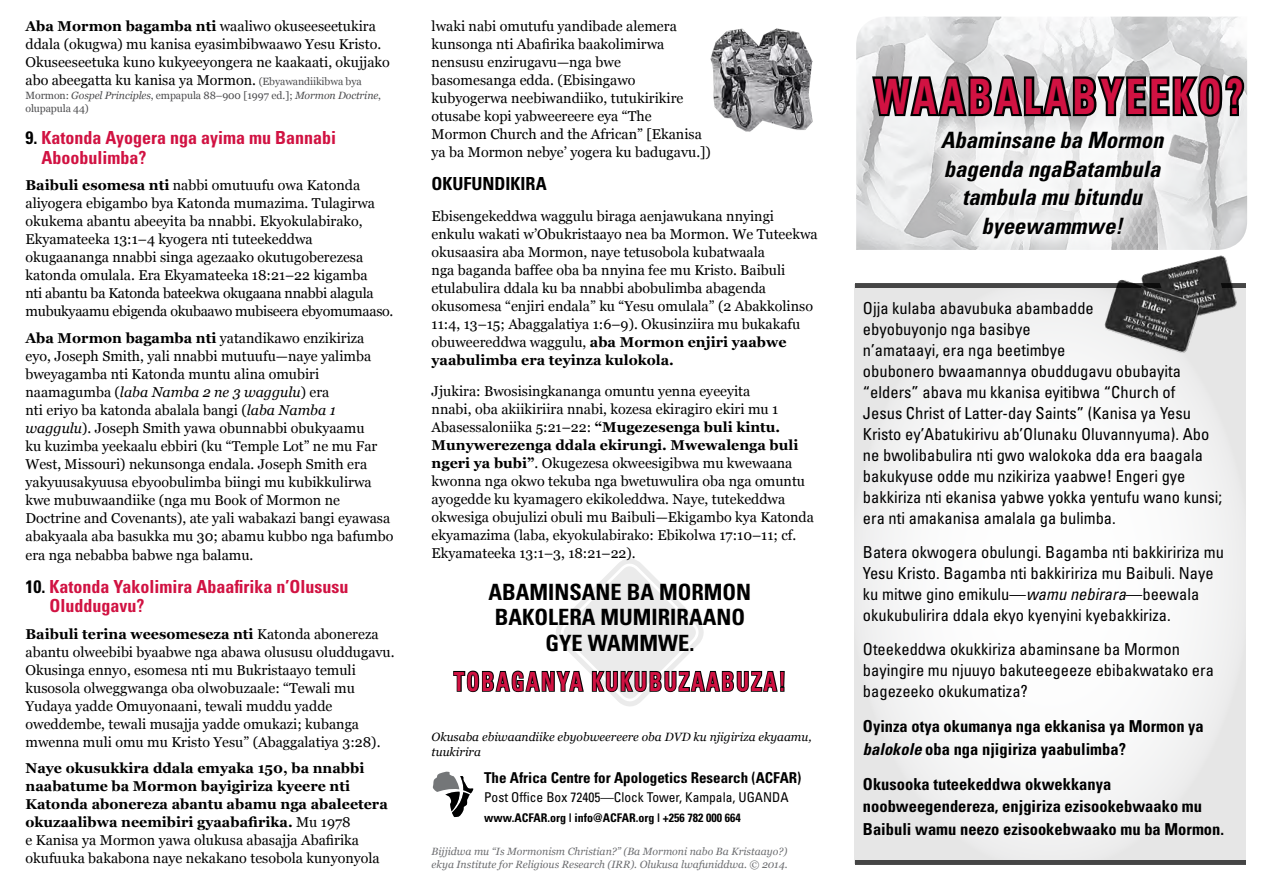
<style>
.page{position:relative;width:1263px;height:893px;background:#fff}
.page>*{position:absolute;margin:0;border:0;box-sizing:border-box;transform-origin:0 0}
.t1{font:700 condensed 48.75px "Univers";letter-spacing:.1em;color:#d11242;scale:.8 1}
.t2{font:700 condensed 26.25px "Univers";letter-spacing:.1em;color:#d11242;scale:.8 1}
.t3{font:italic 700 condensed 22.5px/28.5px "Univers";color:#000;text-align:center}
.t4{font:700 condensed 22.35px/25.5px "Univers";color:#000;text-align:center}
.t5{font:700 condensed 18px/19.5px "Univers";color:#d11242}
.t6{font:700 condensed 18px "Univers";color:#000}
.t7{font:condensed 16.5px/21px "Univers";color:#000}
.t8{font:700 condensed 16.5px/22.5px "Univers";color:#000}
.t9{font:700 condensed 15px "Univers";color:#000}
.t10{font:14.25px/18px "Georgia";color:#000}
.t11{font:700 14.25px/18px "Georgia";color:#000}
.t12{font:condensed 13.5px "Univers";color:#000}
.t13{font:italic 12px/15px "Georgia";color:#000}
.t14{font:700 condensed 12px "Univers";color:#000}
.t15{font:italic 10.5px/13.5px "Georgia";color:#6d6e71}
.t16{font:10.5px/13.5px "Georgia";letter-spacing:-.01em;color:#4d4d4f}
.s1{font-weight:700}
.s2{font-size:10.5px;color:#4d4d4f}
.s3{font-style:italic}
.s4{color:#000}
.s5{font-weight:400}
</style>
<div class="page">
<svg style="left:855px;top:288px;width:390px;height:572px"></svg>
<img style="left:856px;top:17px;width:391px;height:233px">
<hr style="left:855px;top:860px;width:390px;height:4px;background:#454545">
<hr style="left:855px;top:284px;width:390px;height:4px;background:#454545">
<img style="left:710px;top:28px;width:103px;height:104px">
<img style="left:1099px;top:255px;width:143px;height:105px">
<div style="left:922px;top:112px;width:261px;height:146px;background:#fff;opacity:.75"></div>
<svg style="left:869px;top:74px;width:377px;height:45px;background:#616262"></svg>
<svg style="left:432px;top:771px;width:42px;height:46px"></svg>
<svg style="left:453px;top:559px;width:332px;height:147px"></svg>
<p class="t10" style="left:26px;top:17px;width:366px"><span class="s1">Aba Mormon bagamba nti</span> waaliwo okuseeseetukira ddala (okugwa) mu kanisa eyasimbibwaawo Yesu Kristo.<br>Okuseeseetuka kuno kukyeeyongera ne kaakaati, okujjako abo abeegatta ku kanisa ya Mormon. <span class="s2">(Ebyawandiikibwa bya</span></p>
<p class="t16" style="left:26px;top:88px;width:357px">Mormon: <span class="s3">Gospel Principles</span>, empapula 88–900 [1997 ed.]; <span class="s3">Mormon Doctrine</span>, olupapula 44)</p>
<p class="t5" style="left:41px;top:128px;width:296px;text-indent:-16px"><span class="s4">9.</span> Katonda Ayogera nga ayima mu Bannabi<br>Aboobulimba?</p>
<p class="t10" style="left:26px;top:177px;width:369px"><span class="s1">Baibuli esomesa nti</span> nabbi omutuufu owa Katonda aliyogera ebigambo bya Katonda mumazima. Tulagirwa okukema abantu abeeyita ba nnabbi. Ekyokulabirako, Ekyamateeka 13:1–4 kyogera nti tuteekeddwa okugaananga nnabbi singa agezaako okutugoberezesa katonda omulala. Era Ekyamateeka 18:21–22 kigamba<br>nti abantu ba Katonda bateekwa okugaana nnabbi alagula mubukyaamu ebigenda okubaawo mubiseera ebyomumaaso.</p>
<p class="t10" style="left:26px;top:329px;width:369px"><span class="s1">Aba Mormon bagamba nti</span> yatandikawo enzikiriza eyo, Joseph Smith, yali nnabbi mutuufu—naye yalimba bweyagamba nti Katonda muntu alina omubiri naamagumba (<span class="s3">laba Namba 2 ne 3 waggulu</span>) era<br>nti eriyo ba katonda abalala bangi (<span class="s3">laba Namba 1 waggulu</span>). Joseph Smith yawa obunnabbi obukyaamu<br>ku kuzimba yeekaalu ebbiri (ku “Temple Lot” ne mu Far West, Missouri) nekunsonga endala. Joseph Smith era yakyuusakyuusa ebyoobulimba biingi mu kubikkulirwa kwe mubuwaandiike (nga mu Book of Mormon ne Doctrine and Covenants), ate yali wabakazi bangi eyawasa abakyaala aba basukka mu 30; abamu kubbo nga bafumbo</p>
<p class="t10" style="left:26px;top:547px;width:229px">era nga nebabba babwe nga balamu.</p>
<p class="t5" style="left:49px;top:576px;width:300px;text-indent:-24px"><span class="s4">10.</span> Katonda Yakolimira Abaafirika n’Olususu<br>Oluddugavu?</p>
<p class="t10" style="left:26px;top:625px;width:371px"><span class="s1">Baibuli terina weesomeseza nti</span> Katonda abonereza abantu olweebibi byaabwe nga abawa olususu oluddugavu.<br>Okusinga ennyo, esomesa nti mu Bukristaayo temuli kusosola olweggwanga oba olwobuzaale: “Tewali mu Yudaya yadde Omuyonaani, tewali muddu yadde oweddembe, tewali musajja yadde omukazi; kubanga mwenna muli omu mu Kristo Yesu” (Abaggalatiya 3:28).</p>
<p class="t11" style="left:26px;top:759px;width:364px">Naye okusukkira ddala emyaka 150, ba nnabbi naabatume ba Mormon bayigiriza kyeere nti Katonda abonereza abantu abamu nga abaleetera okuzaalibwa neemibiri gyaabafirika. <span class="s5">Mu 1978<br>e Kanisa ya Mormon yawa olukusa abasajja Abafirika okufuuka bakabona naye nekakano tesobola kunyonyola</span></p>
<p class="t10" style="left:432px;top:17px;width:281px">lwaki nabi omutufu yandibade alemera kunsonga nti Abafirika baakolimirwa nensusu enzirugavu—nga bwe<br>basomesanga edda. (Ebisingawo kubyogerwa neebiwandiiko, tutukirikire otusabe kopi yabweereere eya “The<br>Mormon Church and the African” [Ekanisa ya ba Mormon nebye’ yogera ku badugavu.])</p>
<p class="t6" style="left:432px;top:173px;width:117px">OKUFUNDIKIRA</p>
<p class="t10" style="left:432px;top:207px;width:388px">Ebisengekeddwa waggulu biraga aenjawukana nnyingi enkulu wakati w’Obukristaayo nea ba Mormon. We Tuteekwa okusaasira aba Mormon, naye tetusobola kubatwaala<br>nga baganda baffee oba ba nnyina fee mu Kristo. Baibuli etulabulira ddala ku ba nnabbi abobulimba abagenda okusomesa “enjiri endala” ku “Yesu omulala” (2 Abakkolinso 11:4, 13–15; Abaggalatiya 1:6–9). Okusinziira mu bukakafu obuweereddwa waggulu, <span class="s1">aba Mormon enjiri yaabwe yaabulimba era teyinza kulokola.</span></p>
<p class="t10" style="left:432px;top:382px;width:384px">Jjukira: Bwosisingkananga omuntu yenna eyeeyita<br>nnabi, oba akiikiriira nnabi, kozesa ekiragiro ekiri mu 1<br>Abasessaloniika 5:21–22: <span class="s1">“Mugezesenga buli kintu.<br>Munywerezenga ddala ekirungi. Mwewalenga buli ngeri ya bubi”</span>. Okugezesa okweesigibwa mu kwewaana kwonna nga okwo tekuba nga bwetuwulira oba nga omuntu ayogedde ku kyamagero ekikoleddwa. Naye, tutekeddwa okwesiga obujulizi obuli mu Baibuli—Ekigambo kya Katonda ekyamazima (laba, ekyokulabirako: Ebikolwa 17:10–11; cf.<br>Ekyamateeka 13:1–3, 18:21–22).</p>
<h3 class="t4" style="left:488px;top:579px;width:264px">ABAMINSANE BA MORMON<br>BAKOLERA MUMIRIRAANO<br>GYE WAMMWE.</h3>
<h2 class="t2" style="left:454px;top:665px;width:416px">TOBAGANYA KUKUBUZAABUZA!</h2>
<p class="t13" style="left:432px;top:730px;width:382px">Okusaba ebiwaandiike ebyobweereere oba DVD ku njigiriza ekyaamu, tuukirira</p>
<p class="t9" style="left:484px;top:768px;width:319px">The Africa Centre for Apologetics Research (ACFAR)</p>
<p class="t12" style="left:484px;top:789px;width:306px">Post Office Box 72405—Clock Tower, Kampala, UGANDA</p>
<p class="t14" style="left:484px;top:810px;width:258px">www.ACFAR.org | info@ACFAR.org | +256 782 000 664</p>
<p class="t15" style="left:432px;top:844px;width:357px">Bijjidwa mu “Is Mormonism Christian?” (Ba Mormoni nabo Ba Kristaayo?) ekya Institute for Religious Research (IRR). Olukusa lwafuniddwa. © 2014.</p>
<h1 class="t1" style="left:875px;top:67px;width:462px">WAABALABYEEKO?</h1>
<h3 class="t3" style="left:941px;top:125px;width:224px">Abaminsane ba Mormon bagenda ngaBatambula tambula mu bitundu byeewammwe!</h3>
<p class="t7" style="left:863px;top:297px;width:361px">Ojja kulaba abavubuka abambadde<br>ebyobuyonjo nga basibye<br>n’amataayi, era nga beetimbye<br>obubonero bwaamannya obuddugavu obubayita “elders” abava mu kkanisa eyitibwa “Church of<br>Jesus Christ of Latter-day Saints” (Kanisa ya Yesu Kristo ey’Abatukirivu ab’Olunaku Oluvannyuma). Abo ne bwolibabulira nti gwo walokoka dda era baagala bakukyuse odde mu nzikiriza yaabwe! Engeri gye bakkiriza nti ekanisa yabwe yokka yentufu wano kunsi; era nti amakanisa amalala ga bulimba.</p>
<p class="t7" style="left:863px;top:541px;width:363px">Batera okwogera obulungi. Bagamba nti bakkiririza mu Yesu Kristo. Bagamba nti bakkiririza mu Baibuli. Naye ku mitwe gino emikulu—<span class="s3">wamu nebirara</span>—beewala okukubulirira ddala ekyo kyenyini kyebakkiriza.</p>
<p class="t7" style="left:863px;top:638px;width:353px">Oteekeddwa okukkiriza abaminsane ba Mormon bayingire mu njuuyo bakuteegeeze ebibakwatako era bagezeeko okukumatiza?</p>
<p class="t8" style="left:863px;top:715px;width:342px">Oyinza otya okumanya nga ekkanisa ya Mormon ya <span class="s3">balokole</span> oba nga njigiriza yaabulimba?</p>
<p class="t8" style="left:863px;top:772px;width:363px">Okusooka tuteekeddwa okwekkanya noobweegendereza, enjgiriza ezisookebwaako mu<br>Baibuli wamu neezo ezisookebwaako mu ba Mormon.</p>
</div>
